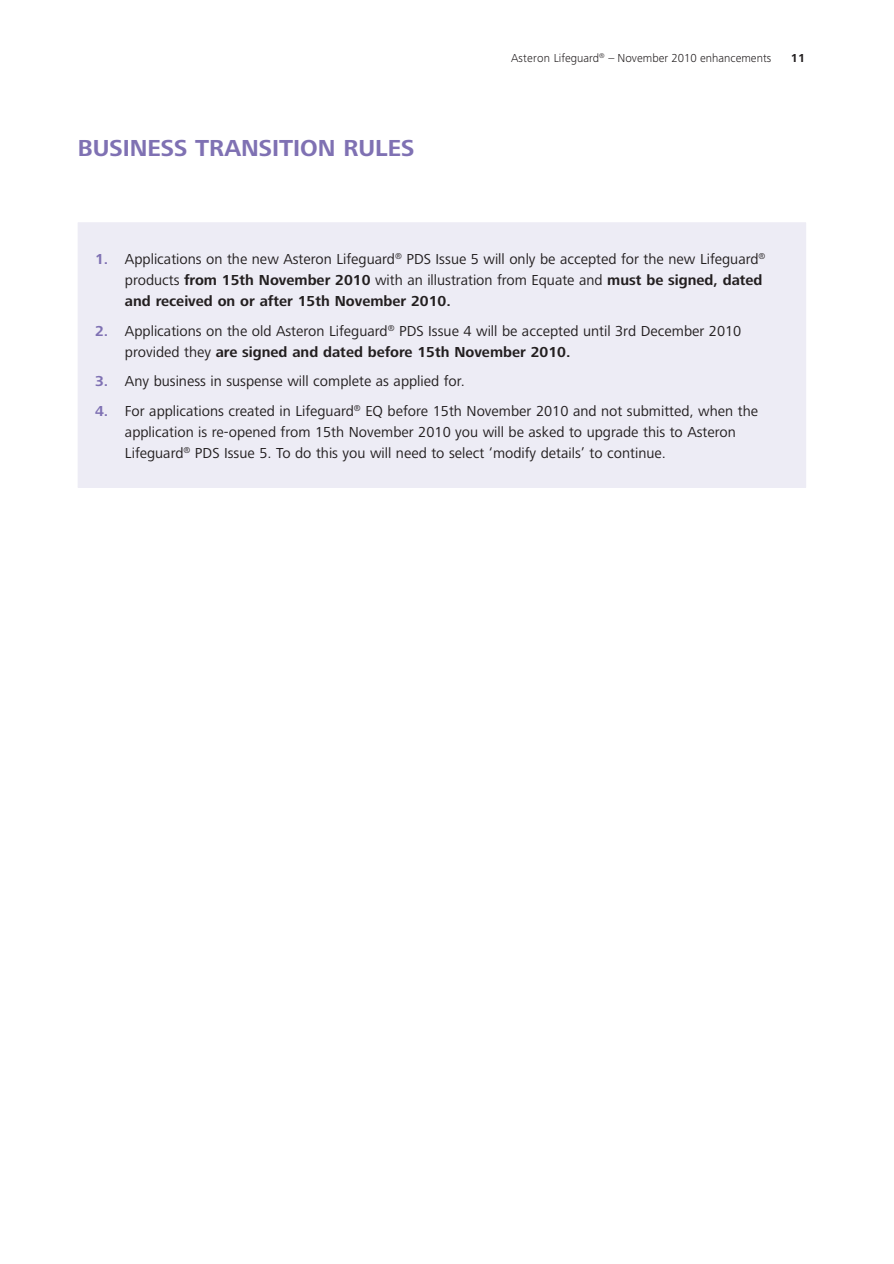
<style>
.page{position:relative;width:894px;height:1264px;background:#fff}
.page>*{position:absolute;margin:0;border:0;box-sizing:border-box;transform-origin:0 0}
.t1{font:700 24px "Frutiger Next LT";color:#7f71b3}
.t2{font:15px/21px "Frutiger Next LT";color:#231f20}
.t3{font:300 12px "Frutiger Next LT";color:#231f20}
.t4{font:700 12px "Frutiger Next LT";color:#231f20}
.s1{font-weight:700;color:#7f71b3}
.s2{font-weight:700}
</style>
<div class="page">
<div style="left:78px;top:223px;width:727px;height:264px;background:#edecf5"></div>
<hr style="left:78px;top:222px;width:728px;height:1px;background:#edecf5">
<hr style="left:805px;top:223px;width:1px;height:264px;background:#edecf5">
<hr style="left:78px;top:487px;width:728px;height:1px;background:#edecf5">
<h1 class="t1" style="left:78px;top:134px;width:338px">BUSINESS TRANSITION RULES</h1>
<p class="t3" style="left:511px;top:51px;width:262px">Asteron Lifeguard<sup>®</sup> – November 2010 enhancements</p>
<p class="t4" style="left:790px;top:51px;width:16px">11</p>
<p class="t2" style="left:125px;top:249px;width:642px;text-indent:-30px"><span class="s1">1.</span> Applications on the new Asteron Lifeguard<sup>®</sup> PDS Issue 5 will only be accepted for the new Lifeguard<sup>® </sup>products <span class="s2">from 15th November 2010</span> with an illustration from Equate and <span class="s2">must be signed, dated and received on or after 15th November 2010.</span></p>
<p class="t2" style="left:125px;top:320px;width:618px;text-indent:-30px"><span class="s1">2.</span> Applications on the old Asteron Lifeguard<sup>®</sup> PDS Issue 4 will be accepted until 3rd December 2010 provided they <span class="s2">are signed and dated before 15th November 2010.</span></p>
<p class="t2" style="left:95px;top:371px;width:371px"><span class="s1">3.</span> Any business in suspense will complete as applied for.</p>
<p class="t2" style="left:125px;top:400px;width:634px;text-indent:-30px"><span class="s1">4.</span> For applications created in Lifeguard<sup>®</sup> EQ before 15th November 2010 and not submitted, when the application is re-opened from 15th November 2010 you will be asked to upgrade this to Asteron<br>Lifeguard<sup>®</sup> PDS Issue 5. To do this you will need to select ‘modify details’ to continue.</p>
</div>
